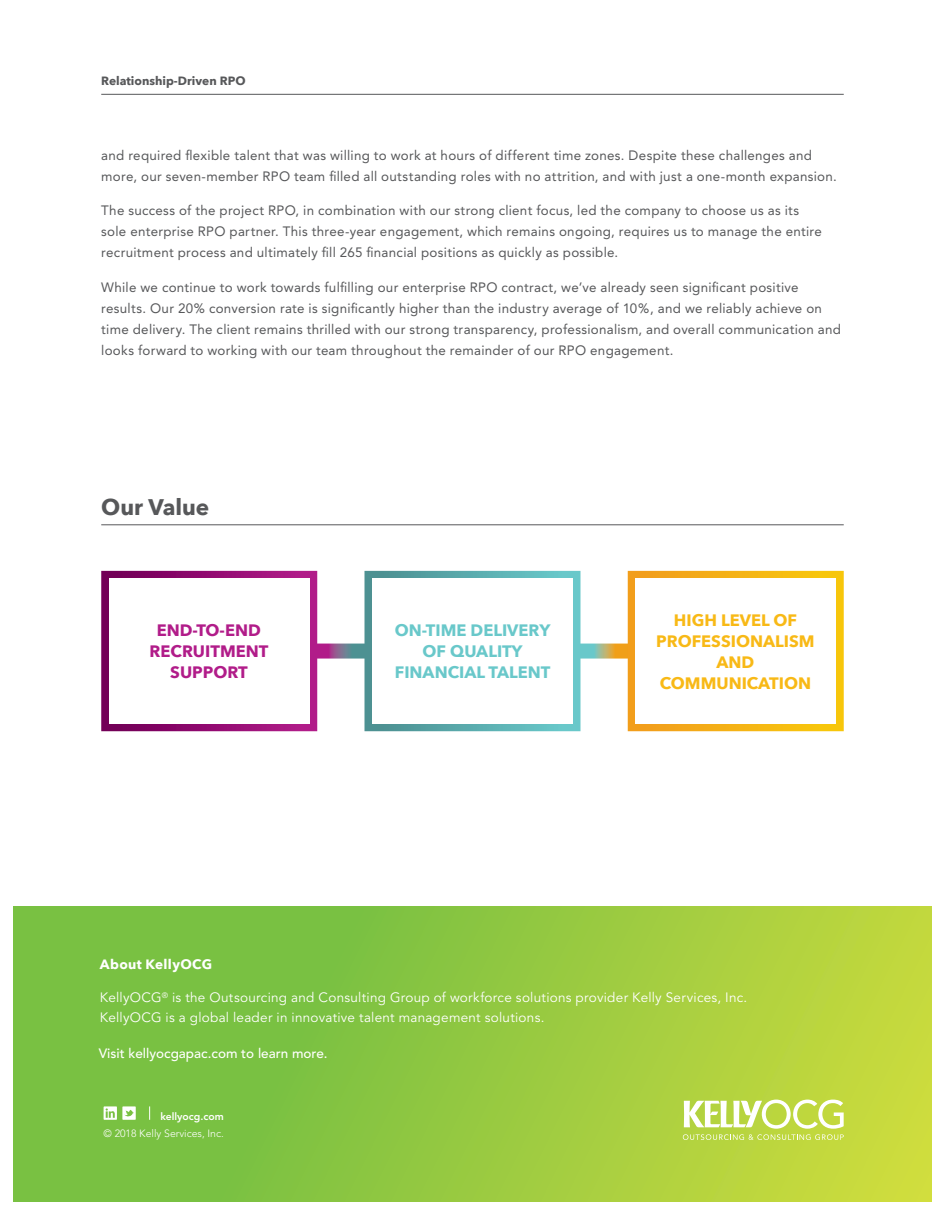
<style>
.page{position:relative;width:945px;height:1215px;background:#fff}
.page>*{position:absolute;margin:0;border:0;box-sizing:border-box;transform-origin:0 0}
.t1{font:700 22.5px "Avenir Next";color:#57585a}
.t2{font:700 16.5px/21px "Avenir Next";color:#f8b916;text-align:center}
.t3{font:700 16.5px/21px "Avenir Next";color:#69c8ca;text-align:center}
.t4{font:700 16.5px/21px "Avenir Next";color:#b11c89;text-align:center}
.Intro_Paragraph{font:13.5px/21px "Avenir";letter-spacing:.02em;color:#57585a}
.Overview_Body{font:13.5px/19.5px "Avenir";letter-spacing:.02em;color:#fff}
.t5{font:500 13.5px "Avenir";color:#fff}
.Overview_Body-2{font:700 13.5px "Avenir Next";letter-spacing:.025em;color:#fff}
.t6{font:700 12px "Avenir Next";color:#57585a}
.Body{font:300 10.5px "Avenir";color:#fff}
.t7{font:800 10.35px "Avenir";color:#fff}
</style>
<div class="page">
<hr style="left:101px;top:94px;width:743px;height:1px;background:#57585a">
<svg style="left:14px;top:907px;width:918px;height:295px;background:#95c940"></svg>
<hr style="left:101px;top:525px;width:743px;height:1px;background:#57585a">
<svg style="left:317px;top:644px;width:47px;height:15px"></svg>
<svg style="left:580px;top:644px;width:48px;height:15px"></svg>
<div style="left:101px;top:571px;width:216px;height:160px;background:#fff;border:15px solid #fff"></div>
<div style="left:364px;top:571px;width:216px;height:160px;background:#fff;border:15px solid #fff"></div>
<div style="left:628px;top:571px;width:216px;height:160px;background:#fff;border:15px solid #fff"></div>
<svg style="left:149px;top:1106px;width:1px;height:14px"></svg>
<svg style="left:104px;top:1106px;width:32px;height:14px"></svg>
<svg style="left:683px;top:1100px;width:161px;height:40px"></svg>
<p class="t6" style="left:101px;top:70px;width:146px">Relationship-Driven RPO</p>
<p class="Intro_Paragraph" style="left:101px;top:145px;width:737px">and required flexible talent that was willing to work at hours of different time zones. Despite these challenges and more, our seven-member RPO team filled all outstanding roles with no attrition, and with just a one-month expansion.</p>
<p class="Intro_Paragraph" style="left:101px;top:200px;width:722px">The success of the project RPO, in combination with our strong client focus, led the company to choose us as its sole enterprise RPO partner. This three-year engagement, which remains ongoing, requires us to manage the entire recruitment process and ultimately fill 265 financial positions as quickly as possible.</p>
<p class="Intro_Paragraph" style="left:101px;top:277px;width:741px">While we continue to work towards fulfilling our enterprise RPO contract, we’ve already seen significant positive results. Our 20% conversion rate is significantly higher than the industry average of 10%, and we reliably achieve on time delivery. The client remains thrilled with our strong transparency, professionalism, and overall communication and looks forward to working with our team throughout the remainder of our RPO engagement.</p>
<p class="t1" style="left:101px;top:488px;width:110px">Our Value</p>
<p class="t4" style="left:150px;top:620px;width:120px">END-TO-END<br>RECRUITMENT<br>SUPPORT</p>
<p class="t3" style="left:395px;top:620px;width:157px">ON-TIME DELIVERY<br>OF QUALITY<br>FINANCIAL TALENT</p>
<p class="t2" style="left:656px;top:609px;width:160px">HIGH LEVEL OF<br>PROFESSIONALISM<br>AND<br>COMMUNICATION</p>
<p class="Overview_Body-2" style="left:100px;top:953px;width:114px">About KellyOCG</p>
<p class="Overview_Body" style="left:100px;top:988px;width:649px">KellyOCG<sup>®</sup> is the Outsourcing and Consulting Group of workforce solutions provider Kelly Services, Inc.<br>KellyOCG is a global leader in innovative talent management solutions.</p>
<p class="t5" style="left:99px;top:1046px;width:230px">Visit kellyocgapac.com to learn more.</p>
<p class="t7" style="left:160px;top:1110px;width:65px">kellyocg.com</p>
<p class="Body" style="left:104px;top:1128px;width:122px">© 2018 Kelly Services, Inc.</p>
</div>
